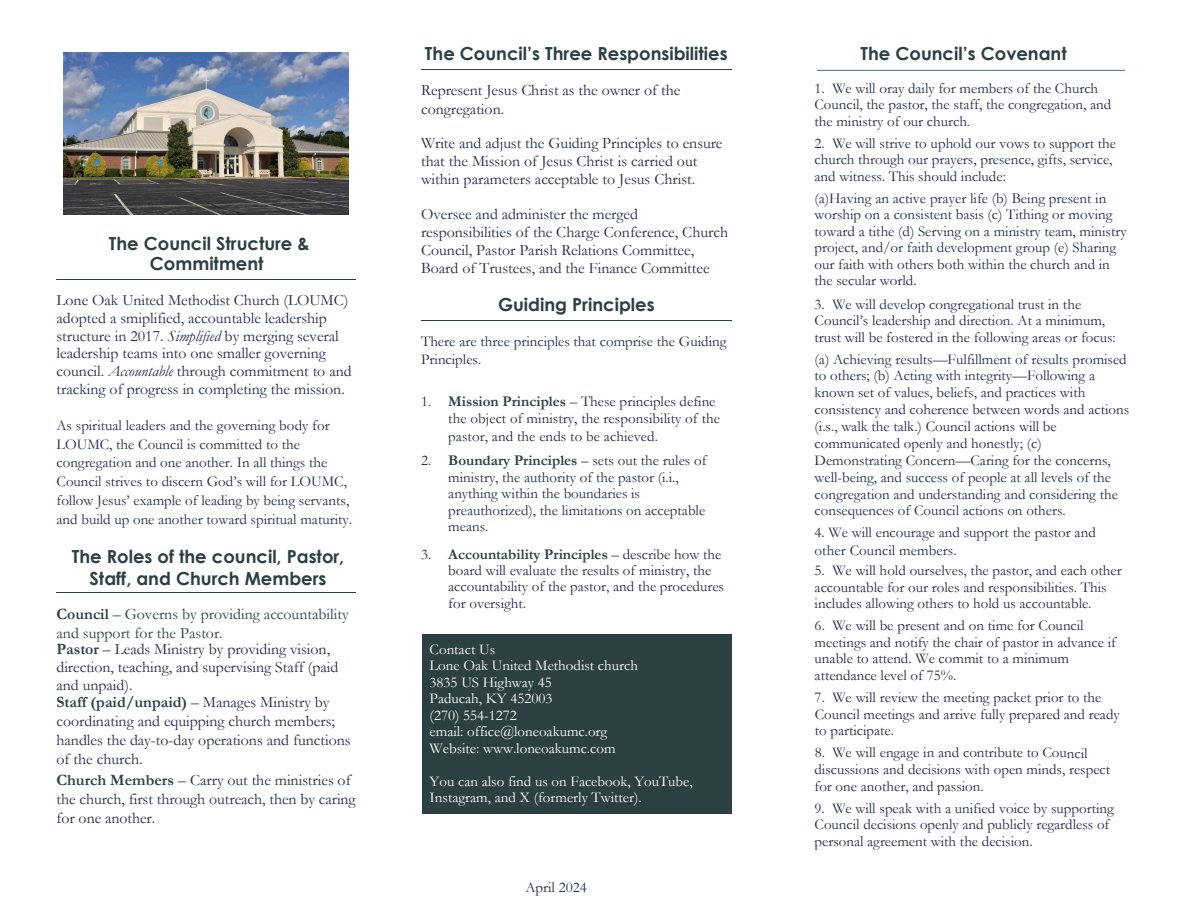
<style>
.page{position:relative;width:1188px;height:918px;background:#fff}
.page>*{position:absolute;margin:0;border:0;box-sizing:border-box;transform-origin:0 0}
.t1{font:700 18px/20.2px "Century Gothic";color:#2c4043;text-align:center}
.t2{font:15.9px/17.7px "Garamond";color:#242852}
.t3{font:15.9px/19px "Garamond";color:#2c4043}
.t4{font:15px/16.5px "Garamond";color:#242852}
.t5{font:15px/16.5px "Garamond";color:#fff}
.s1{font-style:italic}
.s2{font-weight:700}
.s3{color:#242852}
.s4{font-weight:700;color:#2c4043}
</style>
<div class="page">
<img style="left:64px;top:53px;width:285px;height:162px">
<hr style="left:57px;top:279px;width:299px;height:1px;background:#2c4043">
<hr style="left:57px;top:593px;width:299px;height:1px;background:#2c4043">
<hr style="left:421px;top:69px;width:311px;height:1px;background:#2c4043">
<hr style="left:421px;top:320px;width:311px;height:1px;background:#2c4043">
<div style="left:422px;top:634px;width:310px;height:180px;background:#2c4043"></div>
<hr style="left:817px;top:70px;width:308px;height:1px;background:#4a66ac">
<p class="t1" style="left:109px;top:232px;width:202px">The Council Structure &amp;<br>Commitment</p>
<p class="t2" style="left:56px;top:291px;width:297px">Lone Oak United Methodist Church (LOUMC) adopted a smiplified, accountable leadership structure in 2017. <span class="s1">Simplified</span> by merging several leadership teams into one smaller governing council. <span class="s1">Accountable</span> through commitment to and tracking of progress in completing the mission.</p>
<p class="t4" style="left:57px;top:415px;width:297px;line-height:18.8px">As spiritual leaders and the governing body for LOUMC, the Council is committed to the congregation and one another. In all things the Council strives to discern God’s will for LOUMC, follow Jesus’ example of leading by being servants, and build up one another toward spiritual maturity.</p>
<p class="t1" style="left:72px;top:545px;width:274px;line-height:21.6px">The Roles of the council, Pastor,<br>Staff, and Church Members</p>
<p class="t3" style="left:57px;top:604px;width:294px"><span class="s2">Council</span> <span class="s3">–</span> Governs by providing accountability and support for the Pastor.</p>
<p class="t2" style="left:56px;top:640px;width:283px"><span class="s4">Pastor</span> – Leads Ministry by providing vision, direction, teaching, and supervising Staff (paid and unpaid).<br><span class="s4">Staff (paid/unpaid)</span> – Manages Ministry by</p>
<p class="t2" style="left:56px;top:711px;width:296px;line-height:19px">coordinating and equipping church members; handles the day-to-day operations and functions of the church.</p>
<p class="t2" style="left:56px;top:770px;width:301px;line-height:19px"><span class="s4">Church Members</span> – Carry out the ministries of the church, first through outreach, then by caring for one another.</p>
<p class="t1" style="left:425px;top:42px;width:304px">The Council’s Three Responsibilities</p>
<p class="t2" style="left:421px;top:80px;width:261px;line-height:19px">Represent Jesus Christ as the owner of the congregation.</p>
<p class="t2" style="left:421px;top:134px;width:303px">Write and adjust the Guiding Principles to ensure that the Mission of Jesus Christ is carried out within parameters acceptable to Jesus Christ.</p>
<p class="t2" style="left:421px;top:205px;width:309px">Oversee and administer the merged responsibilities of the Charge Conference, Church Council, Pastor Parish Relations Committee, Board of Trustees, and the Finance Committee</p>
<p class="t1" style="left:498px;top:293px;width:158px">Guiding Principles</p>
<p class="t4" style="left:421px;top:332px;width:307px;line-height:18px">There are three principles that comprise the Guiding<br>Principles.</p>
<p class="t4" style="left:448px;top:391px;width:273px;line-height:18px;text-indent:-27px">1. <span class="s4">Mission Principles</span> – These principles define the object of ministry, the responsibility of the pastor, and the ends to be achieved.</p>
<p class="t4" style="left:448px;top:452px;width:260px;text-indent:-27px">2. <span class="s4">Boundary Principles</span> – sets out the rules of ministry, the authority of the pastor (i.i., anything within the boundaries is preauthorized), the limitations on acceptable means.</p>
<p class="t4" style="left:448px;top:545px;width:277px;text-indent:-27px">3. <span class="s4">Accountability Principles</span> – describe how the board will evaluate the results of ministry, the accountability of the pastor, and the procedures for oversight.</p>
<p class="t5" style="left:430px;top:640px;width:210px">Contact Us<br>Lone Oak United Methodist church<br>3835 US Highway 45<br>Paducah, KY 452003<br>(270) 554-1272<br>email: office@loneoakumc.org<br>Website: www.loneoakumc.com</p>
<p class="t5" style="left:430px;top:772px;width:265px">You can also find us on Facebook, YouTube,<br>Instagram, and X (formerly Twitter).</p>
<p class="t4" style="left:525px;top:879px;width:63px">April 2024</p>
<p class="t1" style="left:861px;top:42px;width:208px">The Council’s Covenant</p>
<p class="t4" style="left:814px;top:79px;width:298px">1. We will oray daily for members of the Church<br>Council, the pastor, the staff, the congregation, and the ministry of our church.</p>
<p class="t4" style="left:814px;top:134px;width:303px">2. We will strive to uphold our vows to support the church through our prayers, presence, gifts, service, and witness. This should include:</p>
<p class="t4" style="left:815px;top:189px;width:314px">(a)Having an active prayer life (b) Being present in worship on a consistent basis (c) Tithing or moving toward a tithe (d) Serving on a ministry team, ministry project, and/or faith development group (e) Sharing our faith with others both within the church and in the secular world.</p>
<p class="t4" style="left:815px;top:295px;width:303px">3. We will develop congregational trust in the<br>Council’s leadership and direction. At a minimum, trust will be fostered in the following areas or focus:</p>
<p class="t4" style="left:815px;top:350px;width:316px;line-height:17px">(a) Achieving results—Fulfillment of results promised to others; (b) Acting with integrity—Following a known set of values, beliefs, and practices with consistency and coherence between words and actions (i.s., walk the talk.) Council actions will be communicated openly and honestly; (c)<br>Demonstrating Concern—Caring for the concerns, well-being, and success of people at all levels of the congregation and understanding and considering the consequences of Council actions on others.</p>
<p class="t4" style="left:815px;top:523px;width:283px;line-height:18px">4. We will encourage and support the pastor and other Council members.</p>
<p class="t4" style="left:815px;top:562px;width:309px">5. We will hold ourselves, the pastor, and each other accountable for our roles and responsibilities. This includes allowing others to hold us accountable.</p>
<p class="t4" style="left:815px;top:617px;width:303px">6. We will be present and on time for Council meetings and notify the chair of pastor in advance if unable to attend. We commit to a minimum attendance level of 75%.</p>
<p class="t4" style="left:815px;top:689px;width:307px">7. We will review the meeting packet prior to the<br>Council meetings and arrive fully prepared and ready to participate.</p>
<p class="t4" style="left:815px;top:744px;width:297px">8. We will engage in and contribute to Council discussions and decisions with open minds, respect for one another, and passion.</p>
<p class="t4" style="left:815px;top:799px;width:301px">9. We will speak with a unified voice by supporting<br>Council decisions openly and publicly regardless of personal agreement with the decision.</p>
</div>
